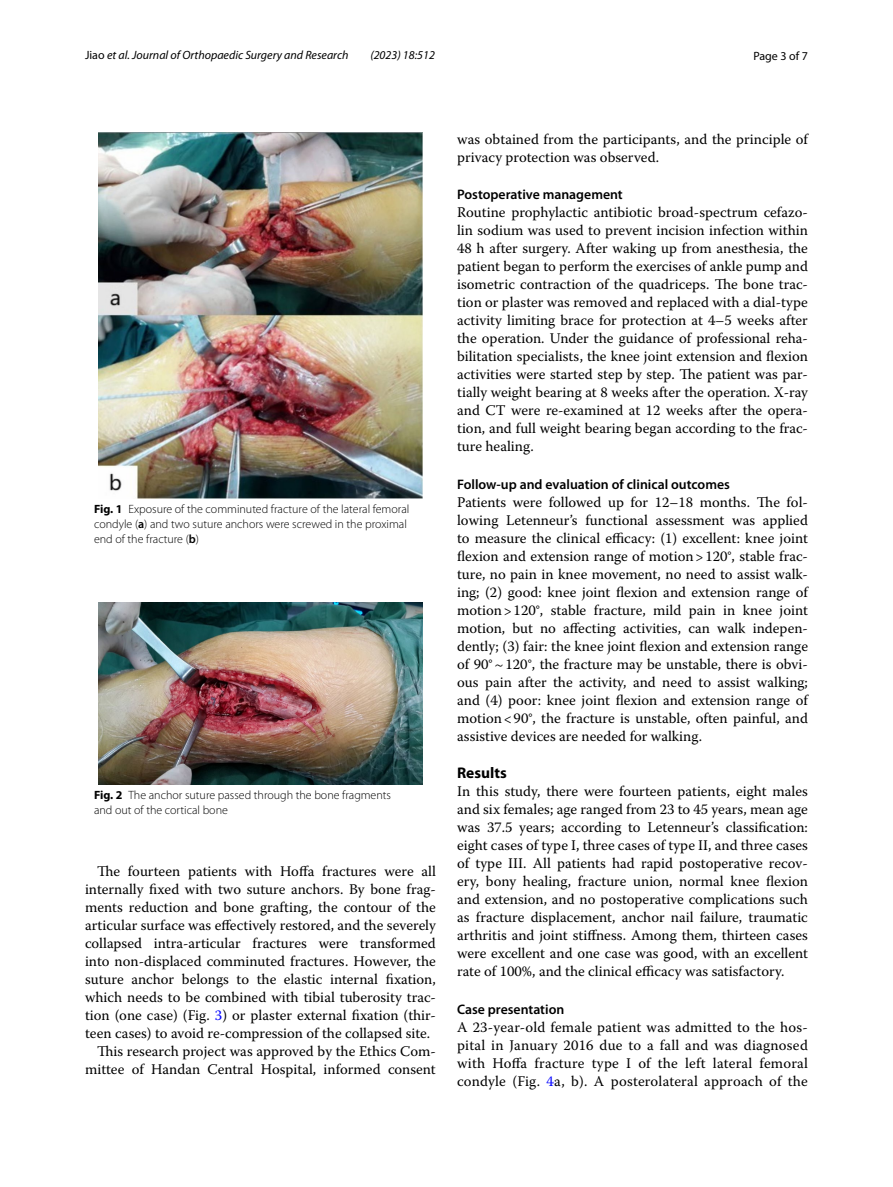
<style>
.page{position:relative;width:893px;height:1187px;background:#fff}
.page>*{position:absolute;margin:0;border:0;box-sizing:border-box;transform-origin:0 0}
.t1{font:700 15.45px "Myriad Pro";color:#000}
.t2{font:14.7px/18px "Warnock Pro";color:#000;text-align:justify}
.t3{font:600 13.8px "Myriad Pro";color:#000}
.t4{font:300 12px/15px "Myriad Pro";color:#000}
.t5{font:italic 12px "Myriad Pro";color:#000}
.t6{font:12px "Myriad Pro";color:#000}
.s1{font-style:normal}
.s2{font-weight:700}
.s3{font-weight:600}
.s4{color:#00f}
</style>
<div class="page">
<img style="left:99px;top:133px;width:323px;height:365px">
<img style="left:99px;top:602px;width:323px;height:182px">
<p class="t5" style="left:85px;top:48px;width:265px"><span class="s1">Jiao</span> et al. Journal of Orthopaedic Surgery and Research</p>
<p class="t5" style="left:370px;top:48px;width:66px">(2023) 18:512</p>
<p class="t6" style="left:753px;top:48px;width:56px">Page 3 of 7</p>
<p class="t4" style="left:94px;top:502px;width:317px"><span class="s2">Fig. 1</span> Exposure of the comminuted fracture of the lateral femoral condyle (<span class="s3">a</span>) and two suture anchors were screwed in the proximal end of the fracture (<span class="s3">b</span>)</p>
<p class="t4" style="left:94px;top:788px;width:298px"><span class="s2">Fig. 2</span> The anchor suture passed through the bone fragments and out of the cortical bone</p>
<p class="t2" style="left:97px;top:861px;width:340px">The fourteen patients with Hoffa fractures were all</p>
<p class="t2" style="left:85px;top:879px;width:352px">internally fixed with two suture anchors. By bone frag-</p>
<p class="t2" style="left:85px;top:897px;width:352px">ments reduction and bone grafting, the contour of the</p>
<p class="t2" style="left:85px;top:915px;width:352px">articular surface was effectively restored, and the severely</p>
<p class="t2" style="left:85px;top:933px;width:352px">collapsed intra-articular fractures were transformed</p>
<p class="t2" style="left:85px;top:951px;width:352px">into non-displaced comminuted fractures. However, the</p>
<p class="t2" style="left:85px;top:969px;width:352px">suture anchor belongs to the elastic internal fixation,</p>
<p class="t2" style="left:85px;top:987px;width:352px">which needs to be combined with tibial tuberosity trac-</p>
<p class="t2" style="left:85px;top:1005px;width:352px">tion (one case) (Fig. <span class="s4">3</span>) or plaster external fixation (thir-</p>
<p class="t2" style="left:85px;top:1023px;width:347px">teen cases) to avoid re-compression of the collapsed site.</p>
<p class="t2" style="left:97px;top:1041px;width:340px">This research project was approved by the Ethics Com-</p>
<p class="t2" style="left:85px;top:1059px;width:352px">mittee of Handan Central Hospital, informed consent</p>
<p class="t2" style="left:457px;top:130px;width:352px">was obtained from the participants, and the principle of privacy protection was observed.</p>
<p class="t3" style="left:457px;top:186px;width:167px">Postoperative management</p>
<p class="t2" style="left:457px;top:203px;width:352px">Routine prophylactic antibiotic broad-spectrum cefazo&shy;lin sodium was used to prevent incision infection within 48 h after surgery. After waking up from anesthesia, the patient began to perform the exercises of ankle pump and isometric contraction of the quadriceps. The bone trac&shy;tion or plaster was removed and replaced with a dial-type activity limiting brace for protection at 4–5 weeks after the operation. Under the guidance of professional reha&shy;bilitation specialists, the knee joint extension and flexion activities were started step by step. The patient was par&shy;tially weight bearing at 8 weeks after the operation. X-ray and CT were re-examined at 12 weeks after the opera&shy;tion, and full weight bearing began according to the frac&shy;ture healing.</p>
<p class="t3" style="left:457px;top:475px;width:274px">Follow‑up and evaluation of clinical outcomes</p>
<p class="t2" style="left:457px;top:492px;width:352px">Patients were followed up for 12–18 months. The fol&shy;lowing Letenneur’s functional assessment was applied to measure the clinical efficacy: (1) excellent: knee joint flexion and extension range of motion&gt;120°, stable frac&shy;ture, no pain in knee movement, no need to assist walk&shy;ing; (2) good: knee joint flexion and extension range of motion&gt;120°, stable fracture, mild pain in knee joint motion, but no affecting activities, can walk indepen&shy;dently; (3) fair: the knee joint flexion and extension range of 90°~120°, the fracture may be unstable, there is obvi&shy;ous pain after the activity, and need to assist walking; and (4) poor: knee joint flexion and extension range of motion&lt;90°, the fracture is unstable, often painful, and assistive devices are needed for walking.</p>
<p class="t1" style="left:457px;top:763px;width:51px">Results</p>
<p class="t2" style="left:457px;top:782px;width:352px">In this study, there were fourteen patients, eight males and six females; age ranged from 23 to 45 years, mean age was 37.5 years; according to Letenneur’s classification: eight cases of type I, three cases of type II, and three cases of type III. All patients had rapid postoperative recov&shy;ery, bony healing, fracture union, normal knee flexion and extension, and no postoperative complications such as fracture displacement, anchor nail failure, traumatic arthritis and joint stiffness. Among them, thirteen cases were excellent and one case was good, with an excellent rate of 100%, and the clinical efficacy was satisfactory.</p>
<p class="t3" style="left:457px;top:1000px;width:109px">Case presentation</p>
<p class="t2" style="left:457px;top:1017px;width:352px">A 23-year-old female patient was admitted to the hos&shy;pital in January 2016 due to a fall and was diagnosed with Hoffa fracture type I of the left lateral femoral condyle (Fig. <span class="s4">4</span>a, b). A posterolateral approach of the</p>
</div>
